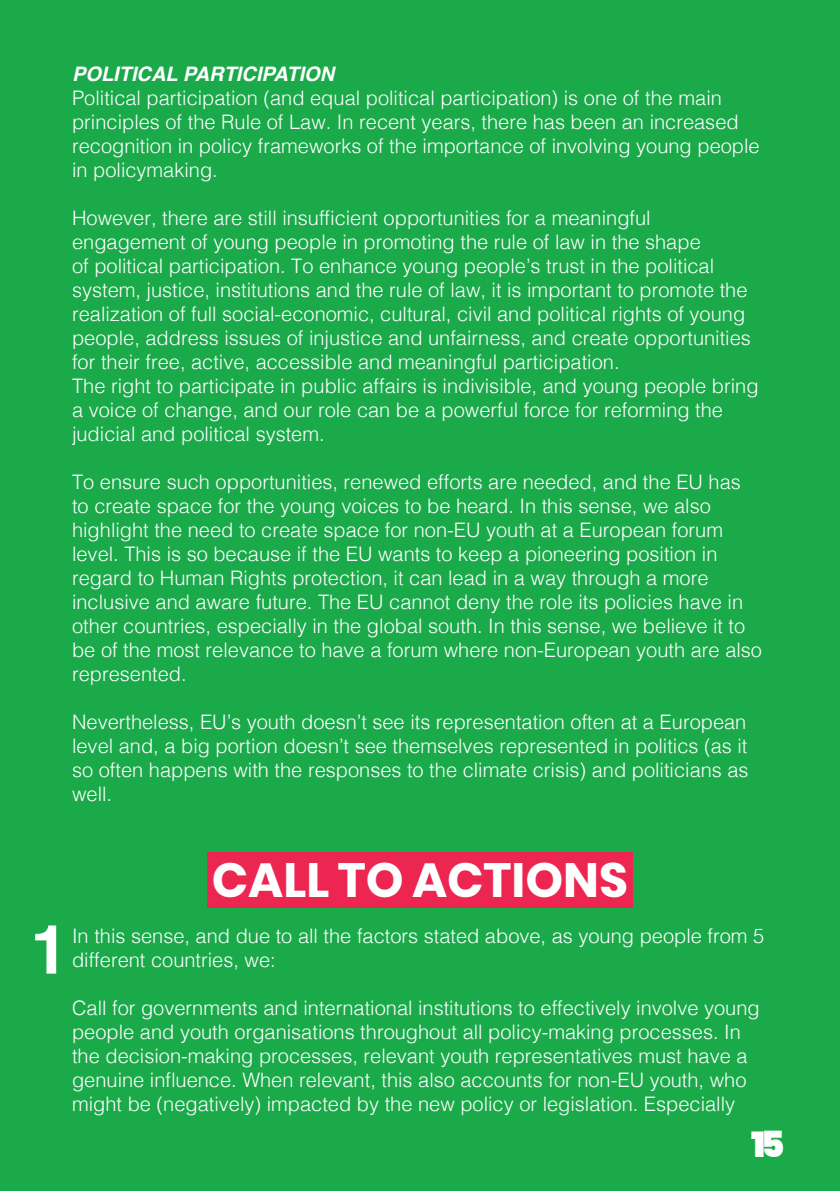
<style>
.page{position:relative;width:840px;height:1191px;background:#fff}
.page>*{position:absolute;margin:0;border:0;box-sizing:border-box;transform-origin:0 0}
.t1{font:700 68px "Helvetica";color:#fff}
.t2{font:700 48px "Poppins";color:#fff}
.t3{font:900 36px "Poppins";color:#fff}
.t4{font:300 20px/24px "Helvetica";color:#fff}
.s1{font-weight:700;font-style:italic}
</style>
<div class="page">
<div style="left:0;top:0;width:839px;height:1191px;background:#1aaa4a"></div>
<div style="left:207px;top:852px;width:425px;height:55px;background:#ed2551"></div>
<p class="t4" style="left:72px;top:61px;width:688px"><span class="s1">POLITICAL PARTICIPATION<br></span>Political participation (and equal political participation) is one of the main principles of the Rule of Law. In recent years, there has been an increased recognition in policy frameworks of the importance of involving young people in policymaking.</p>
<p class="t4" style="left:72px;top:205px;width:680px">However, there are still insufficient opportunities for a meaningful engagement of young people in promoting the rule of law in the shape<br>of political participation. To enhance young people’s trust in the political system, justice, institutions and the rule of law, it is important to promote the realization of full social-economic, cultural, civil and political rights of young people, address issues of injustice and unfairness, and create opportunities for their free, active, accessible and meaningful participation.</p>
<p class="t4" style="left:72px;top:373px;width:687px">The right to participate in public affairs is indivisible, and young people bring a voice of change, and our role can be a powerful force for reforming the judicial and political system.</p>
<p class="t4" style="left:72px;top:469px;width:691px">To ensure such opportunities, renewed efforts are needed, and the EU has to create space for the young voices to be heard. In this sense, we also highlight the need to create space for non-EU youth at a European forum level. This is so because if the EU wants to keep a pioneering position in regard to Human Rights protection, it can lead in a way through a more inclusive and aware future. The EU cannot deny the role its policies have in other countries, especially in the global south. In this sense, we believe it to be of the most relevance to have a forum where non-European youth are also represented.</p>
<p class="t4" style="left:72px;top:709px;width:677px;text-align:justify">Nevertheless, EU’s youth doesn’t see its representation often at a European level and, a big portion doesn’t see themselves represented in politics (as it so often happens with the responses to the climate crisis) and politicians as well.</p>
<p class="t1" style="left:30px;top:894px;width:39px">1</p>
<p class="t2" style="left:212px;top:852px;width:417px">CALL TO ACTIONS</p>
<p class="t4" style="left:72px;top:923px;width:693px">In this sense, and due to all the factors stated above, as young people from 5 different countries, we:</p>
<p class="t4" style="left:72px;top:995px;width:688px">Call for governments and international institutions to effectively involve young people and youth organisations throughout all policy-making processes. In the decision-making processes, relevant youth representatives must have a genuine influence. When relevant, this also accounts for non-EU youth, who might be (negatively) impacted by the new policy or legislation. Especially</p>
<p class="t3" style="left:750px;top:1123px;width:35px">15</p>
</div>
